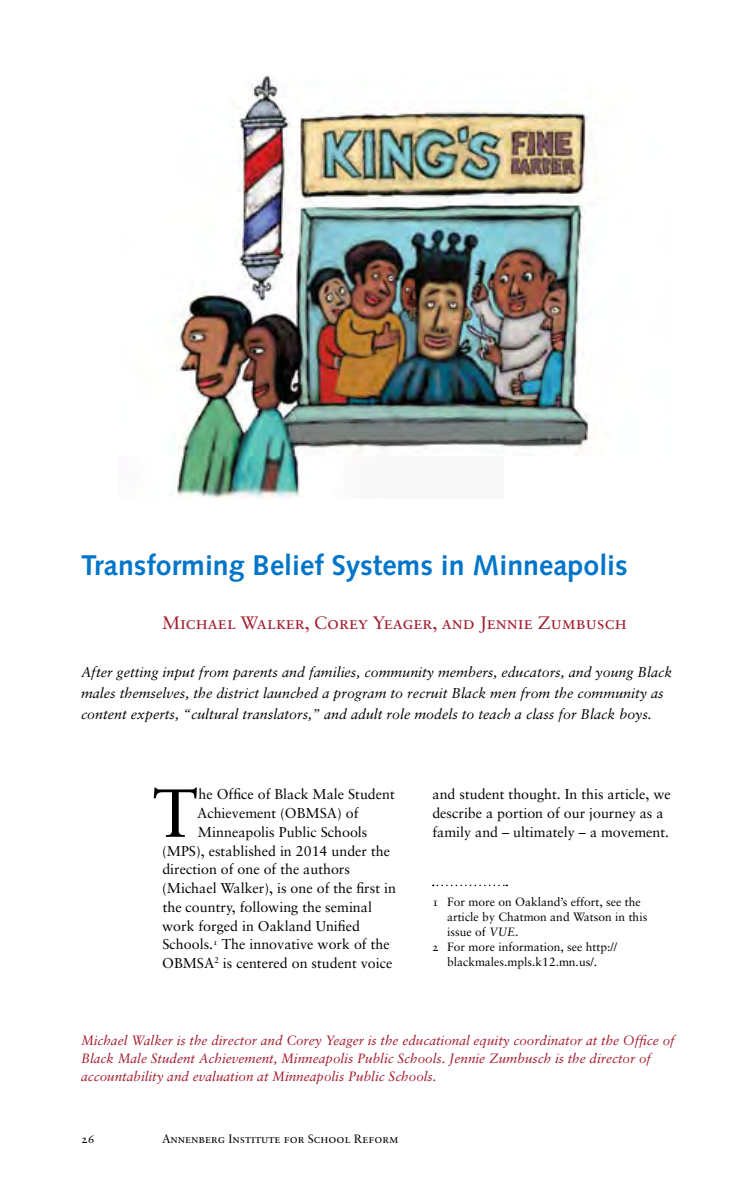
<style>
.page{position:relative;width:756px;height:1188px;background:#fff}
.page>*{position:absolute;margin:0;border:0;box-sizing:border-box;transform-origin:0 0}
.t1{font:67.95px "Sabon";color:#000}
.t2{font:700 28.5px "Syntax";color:#0075c9}
.t3{font:18px "Sabon Roman SC";color:#a31a2d}
.t4{font:14.25px/18.8px "Sabon";color:#000}
.t5{font:italic 14.25px/21px "Sabon";color:#000}
.t6{font:italic 13.5px/18px "Sabon";color:#a31a2d}
.t7{font:12px "Sabon";color:#000}
.t8{font:12px "Sabon Roman SC";color:#000}
.s1{font-family:"Sabon Roman SC"}
.s2{font-style:italic}
</style>
<div class="page">
<img style="left:170px;top:75px;width:428px;height:423px">
<svg style="left:433px;top:885px;width:74px;height:1px"></svg>
<h2 class="t2" style="left:81px;top:549px;width:548px">Transforming Belief Systems in Minneapolis</h2>
<p class="t3" style="left:162px;top:612px;width:466px">Michael Walker, Corey Yeager, and Jennie Zumbusch</p>
<p class="t5" style="left:81px;top:661px;width:593px">After getting input from parents and families, community members, educators, and young Black males themselves, the district launched a program to recruit Black men from the community as content experts, “cultural translators,” and adult role models to teach a class for Black boys.</p>
<h1 class="t1" style="left:153px;top:773px;width:47px">T</h1>
<p class="t4" style="left:199px;top:785px;width:198px">he Office of Black Male Student</p>
<p class="t4" style="left:197px;top:804px;width:163px">Achievement (OBMSA) of</p>
<p class="t4" style="left:198px;top:822px;width:171px">Minneapolis Public Schools</p>
<p class="t4" style="left:162px;top:841px;width:230px">(MPS), established in 2014 under the</p>
<p class="t4" style="left:162px;top:860px;width:189px">direction of one of the authors</p>
<p class="t4" style="left:162px;top:879px;width:235px">(Michael Walker), is one of the first in</p>
<p class="t4" style="left:163px;top:897px;width:211px">the country, following the seminal</p>
<p class="t4" style="left:162px;top:916px;width:199px">work forged in Oakland Unified</p>
<p class="t4" style="left:163px;top:935px;width:229px">Schools.<sup>1</sup> The innovative work of the</p>
<p class="t4" style="left:162px;top:954px;width:232px">OBMSA<sup>2</sup> is centered on student voice</p>
<p class="t4" style="left:432px;top:785px;width:240px">and student thought. In this article, we describe a portion of our journey as a family and – ultimately – a movement.</p>
<p class="t7" style="left:432px;top:895px;width:210px"><span class="s1">1</span> For more on Oakland’s effort, see the</p>
<p class="t7" style="left:447px;top:910px;width:202px">article by Chatmon and Watson in this</p>
<p class="t7" style="left:447px;top:925px;width:73px">issue of <span class="s2">VUE</span>.</p>
<p class="t7" style="left:432px;top:940px;width:187px"><span class="s1">2</span> For more information, see http://</p>
<p class="t7" style="left:447px;top:955px;width:152px">blackmales.mpls.k12.mn.us/.</p>
<p class="t6" style="left:81px;top:1031px;width:595px">Michael Walker is the director and Corey Yeager is the educational equity coordinator at the Office of<br>Black Male Student Achievement, Minneapolis Public Schools. Jennie Zumbusch is the director of accountability and evaluation at Minneapolis Public Schools.</p>
<p class="t8" style="left:81px;top:1132px;width:15px">26</p>
<p class="t8" style="left:162px;top:1132px;width:238px">Annenberg Institute for School Reform</p>
</div>
